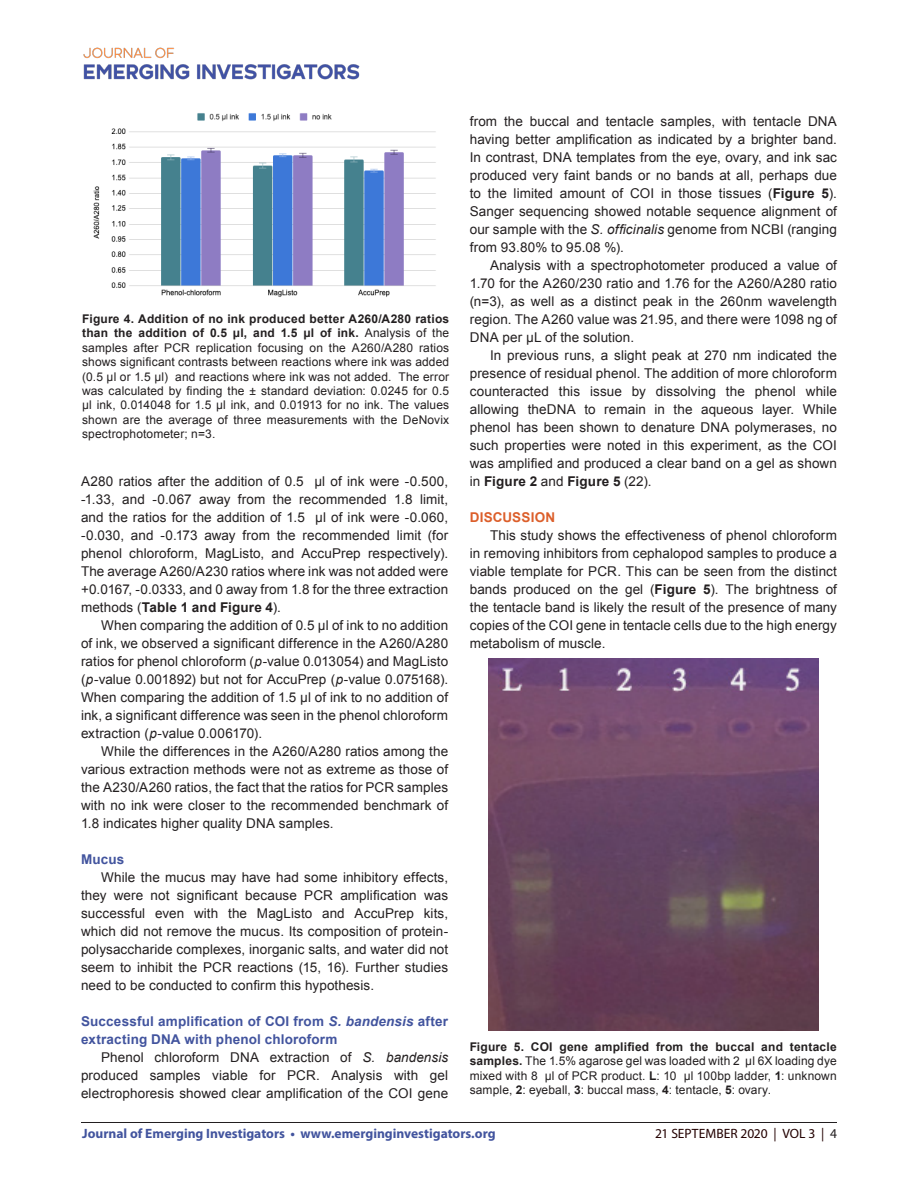
<style>
.page{position:relative;width:918px;height:1188px;background:#fff}
.page>*{position:absolute;margin:0;border:0;box-sizing:border-box;transform-origin:0 0}
.t1{font:13.5px/18px "Arial";letter-spacing:.01em;color:#231f20;text-align:justify}
.t2{font:700 13.5px/18px "Arial";letter-spacing:.015em;color:#42549e}
.t3{font:700 13.5px "Myriad Pro";color:#42549e}
.t4{font:13.5px "Myriad Pro";letter-spacing:-.005em;color:#230000}
.t5{font:700 13.5px "Arial";letter-spacing:.015em;color:#dc5f2b}
.t6{font:12px/14.4px "Arial";letter-spacing:.01em;color:#231f20;text-align:justify}
.s1{font-weight:700}
.s2{font-style:italic}
.s3{color:#231f20}
</style>
<div class="page">
<hr style="left:81px;top:1122px;width:756px;height:1px;background:#231f20">
<img style="left:83px;top:47px;width:277px;height:33px">
<img style="left:93px;top:113px;width:343px;height:184px">
<img style="left:488px;top:659px;width:331px;height:371px">
<p class="t6" style="left:82px;top:312px;width:369px"><span class="s1">Figure 4. Addition of no ink produced better A260/A280 ratios than the addition of 0.5 μl, and 1.5 μl of ink.</span> Analysis of the samples after PCR replication focusing on the A260/A280 ratios shows significant contrasts between reactions where ink was added (0.5 μl or 1.5 μl) and reactions where ink was not added. The error was calculated by finding the ± standard deviation: 0.0245 for 0.5 μl ink, 0.014048 for 1.5 μl ink, and 0.01913 for no ink. The values shown are the average of three measurements with the DeNovix spectrophotometer; n=3.</p>
<p class="t1" style="left:81px;top:472px;width:369px">A280 ratios after the addition of 0.5 μl of ink were -0.500, -1.33, and -0.067 away from the recommended 1.8 limit, and the ratios for the addition of 1.5 μl of ink were -0.060, -0.030, and -0.173 away from the recommended limit (for phenol chloroform, MagListo, and AccuPrep respectively).<br>The average A260/A230 ratios where ink was not added were +0.0167, -0.0333, and 0 away from 1.8 for the three extraction methods (<span class="s1">Table 1 and Figure 4</span>).</p>
<p class="t1" style="left:81px;top:616px;width:369px;text-indent:20px">When comparing the addition of 0.5 μl of ink to no addition of ink, we observed a significant difference in the A260/A280 ratios for phenol chloroform (<span class="s2">p</span>-value 0.013054) and MagListo (<span class="s2">p</span>-value 0.001892) but not for AccuPrep (<span class="s2">p</span>-value 0.075168).<br>When comparing the addition of 1.5 μl of ink to no addition of ink, a significant difference was seen in the phenol chloroform extraction (<span class="s2">p</span>-value 0.006170).</p>
<p class="t1" style="left:81px;top:742px;width:369px;text-indent:20px">While the differences in the A260/A280 ratios among the various extraction methods were not as extreme as those of the A230/A260 ratios, the fact that the ratios for PCR samples with no ink were closer to the recommended benchmark of 1.8 indicates higher quality DNA samples.</p>
<p class="t2" style="left:81px;top:851px;width:45px">Mucus</p>
<p class="t1" style="left:81px;top:868px;width:369px;text-indent:20px">While the mucus may have had some inhibitory effects, they were not significant because PCR amplification was successful even with the MagListo and AccuPrep kits, which did not remove the mucus. Its composition of protein&shy;polysaccharide complexes, inorganic salts, and water did not seem to inhibit the PCR reactions (15, 16). Further studies need to be conducted to confirm this hypothesis.</p>
<p class="t2" style="left:81px;top:1013px;width:369px">Successful amplification of COI from <span class="s2">S. bandensis</span> after extracting DNA with phenol chloroform</p>
<p class="t1" style="left:81px;top:1048px;width:369px;text-indent:20px">Phenol chloroform DNA extraction of <span class="s2">S. bandensis </span>produced samples viable for PCR. Analysis with gel electrophoresis showed clear amplification of the COI gene</p>
<p class="t1" style="left:470px;top:112px;width:369px">from the buccal and tentacle samples, with tentacle DNA having better amplification as indicated by a brighter band.<br>In contrast, DNA templates from the eye, ovary, and ink sac produced very faint bands or no bands at all, perhaps due to the limited amount of COI in those tissues (<span class="s1">Figure 5</span>).<br>Sanger sequencing showed notable sequence alignment of our sample with the <span class="s2">S. officinalis</span> genome from NCBI (ranging from 93.80% to 95.08 %).</p>
<p class="t1" style="left:470px;top:256px;width:369px;text-indent:20px">Analysis with a spectrophotometer produced a value of 1.70 for the A260/230 ratio and 1.76 for the A260/A280 ratio (n=3), as well as a distinct peak in the 260nm wavelength region. The A260 value was 21.95, and there were 1098 ng of DNA per μL of the solution.</p>
<p class="t1" style="left:470px;top:346px;width:369px;text-indent:20px">In previous runs, a slight peak at 270 nm indicated the presence of residual phenol. The addition of more chloroform counteracted this issue by dissolving the phenol while allowing theDNA to remain in the aqueous layer. While phenol has been shown to denature DNA polymerases, no such properties were noted in this experiment, as the COI was amplified and produced a clear band on a gel as shown in <span class="s1">Figure 2</span> and <span class="s1">Figure 5</span> (22).</p>
<p class="t5" style="left:470px;top:508px;width:87px">DISCUSSION</p>
<p class="t1" style="left:470px;top:526px;width:369px;text-indent:20px">This study shows the effectiveness of phenol chloroform in removing inhibitors from cephalopod samples to produce a viable template for PCR. This can be seen from the distinct bands produced on the gel (<span class="s1">Figure 5</span>). The brightness of the tentacle band is likely the result of the presence of many copies of the COI gene in tentacle cells due to the high energy metabolism of muscle.</p>
<p class="t6" style="left:470px;top:1040px;width:369px"><span class="s1">Figure 5. COI gene amplified from the buccal and tentacle samples.</span> The 1.5% agarose gel was loaded with 2 μl 6X loading dye mixed with 8 μl of PCR product. <span class="s1">L</span>: 10 μl 100bp ladder, <span class="s1">1</span>: unknown sample, <span class="s1">2</span>: eyeball, <span class="s1">3</span>: buccal mass, <span class="s1">4</span>: tentacle, <span class="s1">5</span>: ovary.</p>
<p class="t3" style="left:82px;top:1125px;width:415px">Journal of Emerging Investigators • www.emerginginvestigators.org</p>
<p class="t4" style="left:655px;top:1125px;width:183px">21 SEPTEMBER 2020 | VOL 3 | <span class="s3">4</span></p>
</div>
